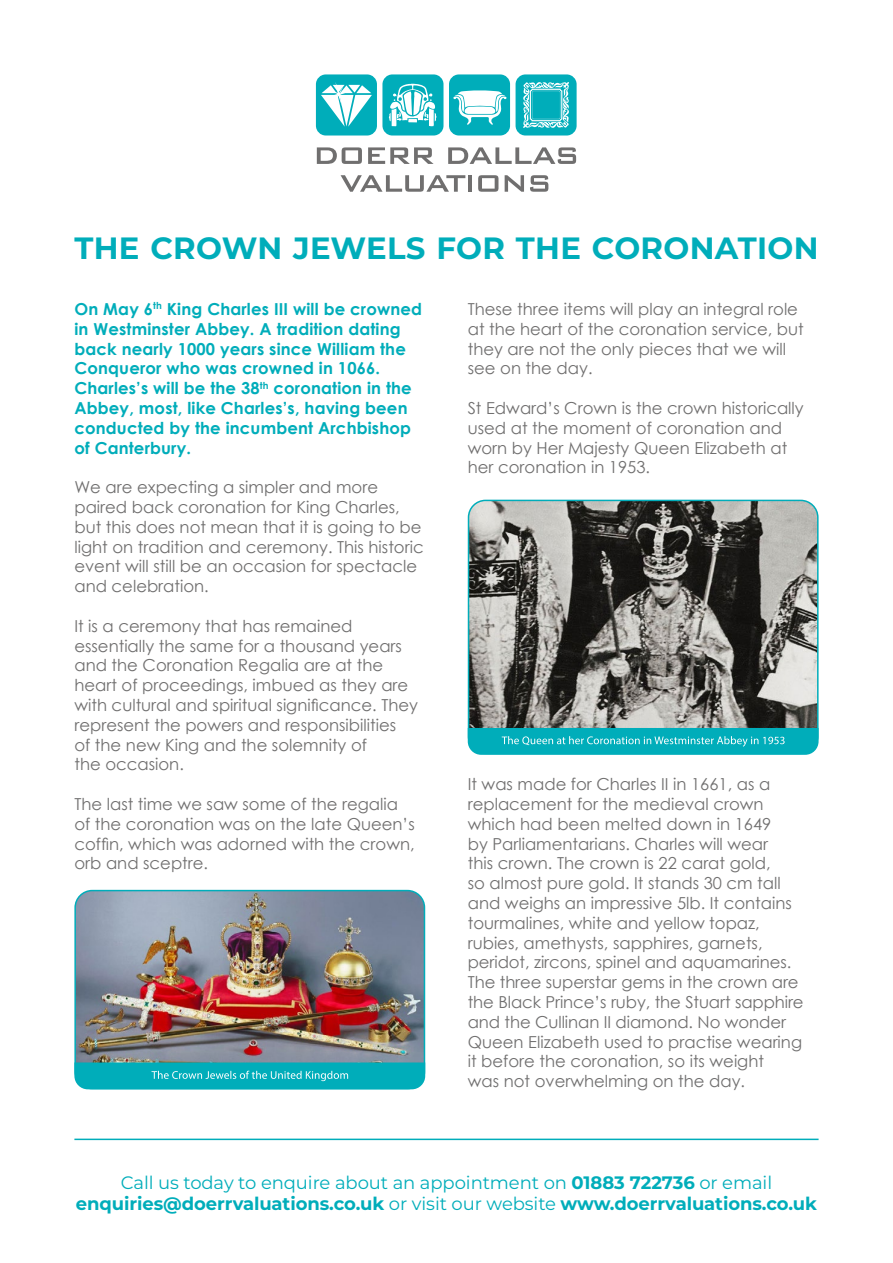
<style>
.page{position:relative;width:893px;height:1263px;background:#fff}
.page>*{position:absolute;margin:0;border:0;box-sizing:border-box;transform-origin:0 0}
.t1{font:700 30.75px "Montserrat";letter-spacing:.01em;color:#00adba}
.t2{font:700 18px/21.6px "Montserrat";letter-spacing:-.005em;color:#00adba;text-align:center}
.t3{font:16.5px/19.8px "Century Gothic";color:#706f6f}
.t4{font:700 16.5px/19.8px "Century Gothic";letter-spacing:.01em;color:#00adba}
.s1{font-weight:100}
</style>
<div class="page">
<div style="left:316px;top:74px;width:61px;height:61px;background:#00adba;border-radius:10px"></div>
<div style="left:382px;top:74px;width:61px;height:61px;background:#00adba;border-radius:10px"></div>
<div style="left:449px;top:74px;width:61px;height:61px;background:#00adba;border-radius:10px"></div>
<div style="left:516px;top:74px;width:61px;height:61px;background:#00adba;border-radius:10px"></div>
<svg style="left:321px;top:82px;width:51px;height:45px"></svg>
<svg style="left:523px;top:82px;width:46px;height:46px"></svg>
<svg style="left:453px;top:90px;width:54px;height:35px"></svg>
<svg style="left:389px;top:84px;width:48px;height:42px"></svg>
<svg style="left:317px;top:147px;width:45px;height:17px"></svg>
<svg style="left:368px;top:147px;width:66px;height:17px"></svg>
<svg style="left:448px;top:147px;width:128px;height:17px"></svg>
<svg style="left:341px;top:175px;width:124px;height:17px"></svg>
<hr style="left:468px;top:175px;width:4px;height:17px;background:#706f6f">
<svg style="left:478px;top:175px;width:20px;height:17px"></svg>
<svg style="left:505px;top:175px;width:19px;height:17px"></svg>
<svg style="left:530px;top:175px;width:18px;height:17px"></svg>
<hr style="left:74px;top:1138px;width:745px;height:2px;background:#00adba">
<img style="left:77px;top:890px;width:347px;height:172px">
<div style="left:74px;top:890px;width:351px;height:199px;border:2px solid #00adba;border-radius:17px"></div>
<img style="left:468px;top:500px;width:348px;height:228px">
<div style="left:468px;top:500px;width:351px;height:254px;border:2px solid #00adba;border-radius:17px"></div>
<svg style="left:74px;top:1062px;width:351px;height:27px;background:#0fb0bc"></svg>
<svg style="left:468px;top:728px;width:351px;height:27px;background:#13b3bf"></svg>
<h1 class="t1" style="left:74px;top:226px;width:746px">THE CROWN JEWELS FOR THE CORONATION</h1>
<p class="t4" style="left:74px;top:298px;width:349px">On May 6<sup>th</sup> King Charles III will be crowned in Westminster Abbey. A tradition dating back nearly 1000 years since William the Conqueror who was crowned in 1066.<br>Charles’s will be the 38<sup>th</sup> coronation in the Abbey, most, like Charles’s, having been conducted by the incumbent Archbishop of Canterbury.</p>
<p class="t3" style="left:74px;top:477px;width:351px">We are expecting a simpler and more paired back coronation for King Charles, but this does not mean that it is going to be light on tradition and ceremony. This historic event will still be an occasion for spectacle and celebration.</p>
<p class="t3" style="left:74px;top:616px;width:345px">It is a ceremony that has remained essentially the same for a thousand years and the Coronation Regalia are at the heart of proceedings, imbued as they are with cultural and spiritual significance. They represent the powers and responsibilities<br>of the new King and the solemnity of<br>the occasion.</p>
<p class="t3" style="left:74px;top:794px;width:342px">The last time we saw some of the regalia of the coronation was on the late Queen’s coffin, which was adorned with the crown, orb and sceptre.</p>
<p class="t3" style="left:468px;top:299px;width:337px">These three items will play an integral role at the heart of the coronation service, but they are not the only pieces that we will see on the day.</p>
<p class="t3" style="left:468px;top:398px;width:337px">St Edward’s Crown is the crown historically used at the moment of coronation and worn by Her Majesty Queen Elizabeth at her coronation in 1953.</p>
<p class="t3" style="left:468px;top:774px;width:337px">It was made for Charles II in 1661, as a replacement for the medieval crown which had been melted down in 1649<br>by Parliamentarians. Charles will wear<br>this crown. The crown is 22 carat gold,<br>so almost pure gold. It stands 30 cm tall and weighs an impressive 5lb. It contains tourmalines, white and yellow topaz, rubies, amethysts, sapphires, garnets, peridot, zircons, spinel and aquamarines.<br>The three superstar gems in the crown are the Black Prince’s ruby, the Stuart sapphire and the Cullinan II diamond. No wonder Queen Elizabeth used to practise wearing it before the coronation, so its weight<br>was not overwhelming on the day.</p>
<p class="t2" style="left:76px;top:1171px;width:743px"><span class="s1">Call us today to enquire about an appointment on</span> 01883 722736 <span class="s1">or email </span>enquiries@doerrvaluations.co.uk <span class="s1">or visit our website</span> www.doerrvaluations.co.uk</p>
</div>
